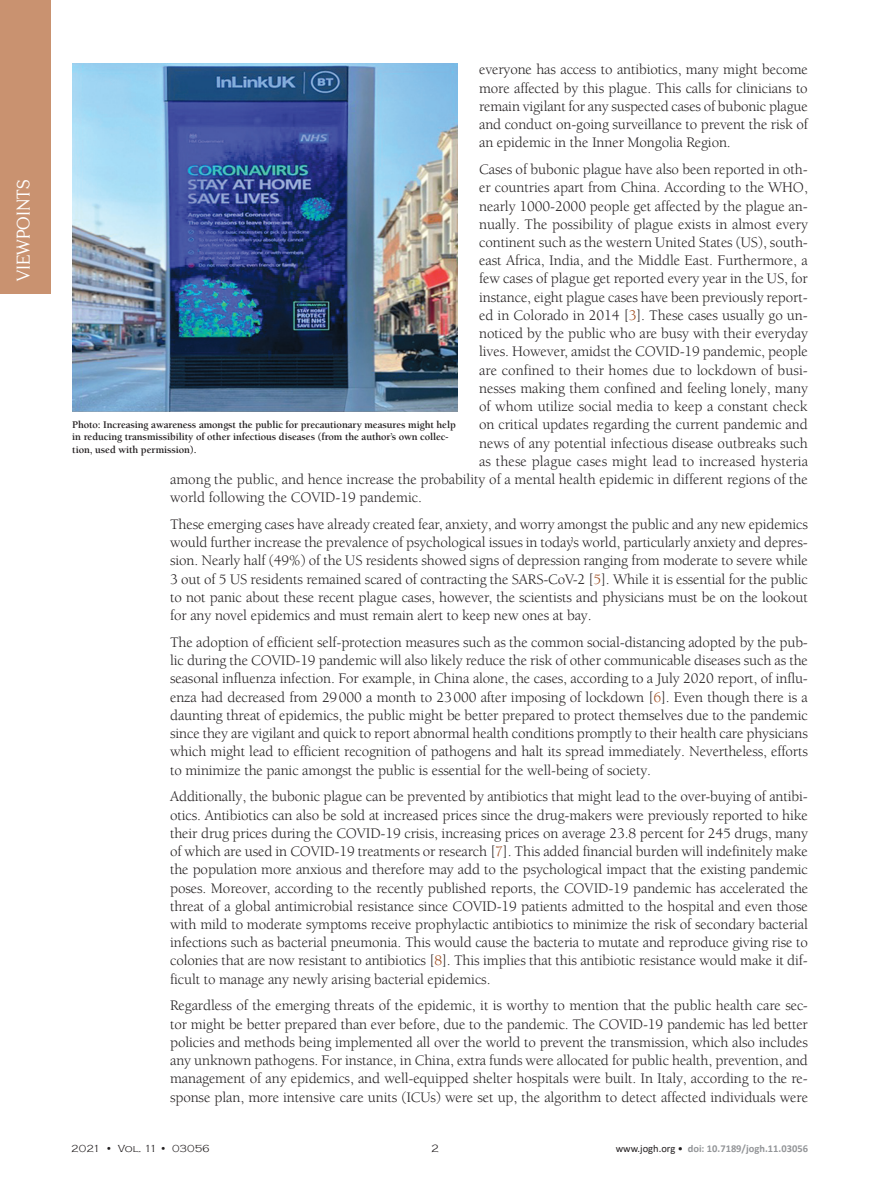
<style>
.page{position:relative;width:893px;height:1191px;background:#fff}
.page>*{position:absolute;margin:0;border:0;box-sizing:border-box;transform-origin:0 0}
.t1{font:18px "Centabel";color:#fff}
.Tekst_Osnovni{font:15px/18.3px "Berkeley Std";letter-spacing:-.005em;color:#231f20;text-align:justify}
.t2{font:300 10.95px "Copperplate Gothic";color:#231f20}
.potpisi_slike_Photo{font:700 10.5px/12.6px "Berkeley Std";letter-spacing:-.01em;color:#231f20}
.t3{font:700 10.5px "Calibri";color:#939598}
.t4{font:300 10.5px "Copperplate Gothic";color:#231f20}
.s1{color:#9d4718}
.s2{font-weight:400;color:#231f20}
</style>
<div class="page">
<div style="left:0;top:0;width:51px;height:293px;background:#c99270"></div>
<img style="left:72px;top:64px;width:386px;height:347px">
<p class="t1" style="left:13px;top:281px;width:103px;rotate:-90deg">VIEWPOINTS</p>
<p class="Tekst_Osnovni" style="left:479px;top:61px;width:330px">everyone has access to antibiotics, many might become more affected by this plague. This calls for clinicians to remain vigilant for any suspected cases of bubonic plague and conduct on-going surveillance to prevent the risk of an epidemic in the Inner Mongolia Region.</p>
<p class="Tekst_Osnovni" style="left:479px;top:160px;width:330px">Cases of bubonic plague have also been reported in oth-</p>
<p class="Tekst_Osnovni" style="left:479px;top:179px;width:330px">er countries apart from China. According to the WHO,</p>
<p class="Tekst_Osnovni" style="left:479px;top:197px;width:330px">nearly 1000-2000 people get affected by the plague an-</p>
<p class="Tekst_Osnovni" style="left:479px;top:215px;width:330px">nually. The possibility of plague exists in almost every</p>
<p class="Tekst_Osnovni" style="left:479px;top:233px;width:330px">continent such as the western United States (US), south-</p>
<p class="Tekst_Osnovni" style="left:479px;top:252px;width:330px">east Africa, India, and the Middle East. Furthermore, a</p>
<p class="Tekst_Osnovni" style="left:479px;top:270px;width:330px">few cases of plague get reported every year in the US, for</p>
<p class="Tekst_Osnovni" style="left:479px;top:288px;width:330px">instance, eight plague cases have been previously report-</p>
<p class="Tekst_Osnovni" style="left:479px;top:306px;width:330px">ed in Colorado in 2014 [<span class="s1">3</span>]. These cases usually go un-</p>
<p class="Tekst_Osnovni" style="left:479px;top:324px;width:330px">noticed by the public who are busy with their everyday</p>
<p class="Tekst_Osnovni" style="left:479px;top:343px;width:330px">lives. However, amidst the COVID-19 pandemic, people</p>
<p class="Tekst_Osnovni" style="left:479px;top:361px;width:330px">are confined to their homes due to lockdown of busi-</p>
<p class="Tekst_Osnovni" style="left:479px;top:379px;width:330px">nesses making them confined and feeling lonely, many</p>
<p class="Tekst_Osnovni" style="left:479px;top:397px;width:330px">of whom utilize social media to keep a constant check</p>
<p class="Tekst_Osnovni" style="left:479px;top:416px;width:330px">on critical updates regarding the current pandemic and</p>
<p class="Tekst_Osnovni" style="left:479px;top:434px;width:330px">news of any potential infectious disease outbreaks such</p>
<p class="Tekst_Osnovni" style="left:479px;top:452px;width:331px">as these plague cases might lead to increased hysteria</p>
<p class="Tekst_Osnovni" style="left:170px;top:470px;width:639px">among the public, and hence increase the probability of a mental health epidemic in different regions of the</p>
<p class="Tekst_Osnovni" style="left:170px;top:488px;width:253px">world following the COVID-19 pandemic.</p>
<p class="Tekst_Osnovni" style="left:170px;top:515px;width:639px">These emerging cases have already created fear, anxiety, and worry amongst the public and any new epidemics would further increase the prevalence of psychological issues in today’s world, particularly anxiety and depres&shy;sion. Nearly half (49%) of the US residents showed signs of depression ranging from moderate to severe while 3 out of 5 US residents remained scared of contracting the SARS-CoV-2 [<span class="s1">5</span>]. While it is essential for the public to not panic about these recent plague cases, however, the scientists and physicians must be on the lookout for any novel epidemics and must remain alert to keep new ones at bay.</p>
<p class="Tekst_Osnovni" style="left:170px;top:633px;width:639px">The adoption of efficient self-protection measures such as the common social-distancing adopted by the pub&shy;lic during the COVID-19 pandemic will also likely reduce the risk of other communicable diseases such as the seasonal influenza infection. For example, in China alone, the cases, according to a July 2020 report, of influ&shy;enza had decreased from 29000 a month to 23000 after imposing of lockdown [<span class="s1">6</span>]. Even though there is a daunting threat of epidemics, the public might be better prepared to protect themselves due to the pandemic since they are vigilant and quick to report abnormal health conditions promptly to their health care physicians which might lead to efficient recognition of pathogens and halt its spread immediately. Nevertheless, efforts to minimize the panic amongst the public is essential for the well-being of society.</p>
<p class="Tekst_Osnovni" style="left:170px;top:787px;width:640px">Additionally, the bubonic plague can be prevented by antibiotics that might lead to the over-buying of antibi&shy;otics. Antibiotics can also be sold at increased prices since the drug-makers were previously reported to hike their drug prices during the COVID-19 crisis, increasing prices on average 23.8 percent for 245 drugs, many of which are used in COVID-19 treatments or research [<span class="s1">7</span>]. This added financial burden will indefinitely make the population more anxious and therefore may add to the psychological impact that the existing pandemic poses. Moreover, according to the recently published reports, the COVID-19 pandemic has accelerated the threat of a global antimicrobial resistance since COVID-19 patients admitted to the hospital and even those with mild to moderate symptoms receive prophylactic antibiotics to minimize the risk of secondary bacterial infections such as bacterial pneumonia. This would cause the bacteria to mutate and reproduce giving rise to colonies that are now resistant to antibiotics [<span class="s1">8</span>]. This implies that this antibiotic resistance would make it dif&shy;ficult to manage any newly arising bacterial epidemics.</p>
<p class="Tekst_Osnovni" style="left:170px;top:996px;width:639px">Regardless of the emerging threats of the epidemic, it is worthy to mention that the public health care sec&shy;tor might be better prepared than ever before, due to the pandemic. The COVID-19 pandemic has led better policies and methods being implemented all over the world to prevent the transmission, which also includes any unknown pathogens. For instance, in China, extra funds were allocated for public health, prevention, and management of any epidemics, and well-equipped shelter hospitals were built. In Italy, according to the re&shy;sponse plan, more intensive care units (ICUs) were set up, the algorithm to detect affected individuals were</p>
<p class="potpisi_slike_Photo" style="left:72px;top:418px;width:385px">Photo: Increasing awareness amongst the public for precautionary measures might help in reducing transmissibility of other infectious diseases (from the author’s own collec&shy;tion, used with permission).</p>
<p class="t4" style="left:71px;top:1142px;width:140px">2021 • Vol. 11 • 03056</p>
<p class="t2" style="left:431px;top:1142px;width:9px">2</p>
<p class="t3" style="left:616px;top:1141px;width:194px"><span class="s2">www.jogh.org •</span> doi: 10.7189/jogh.11.03056</p>
</div>
